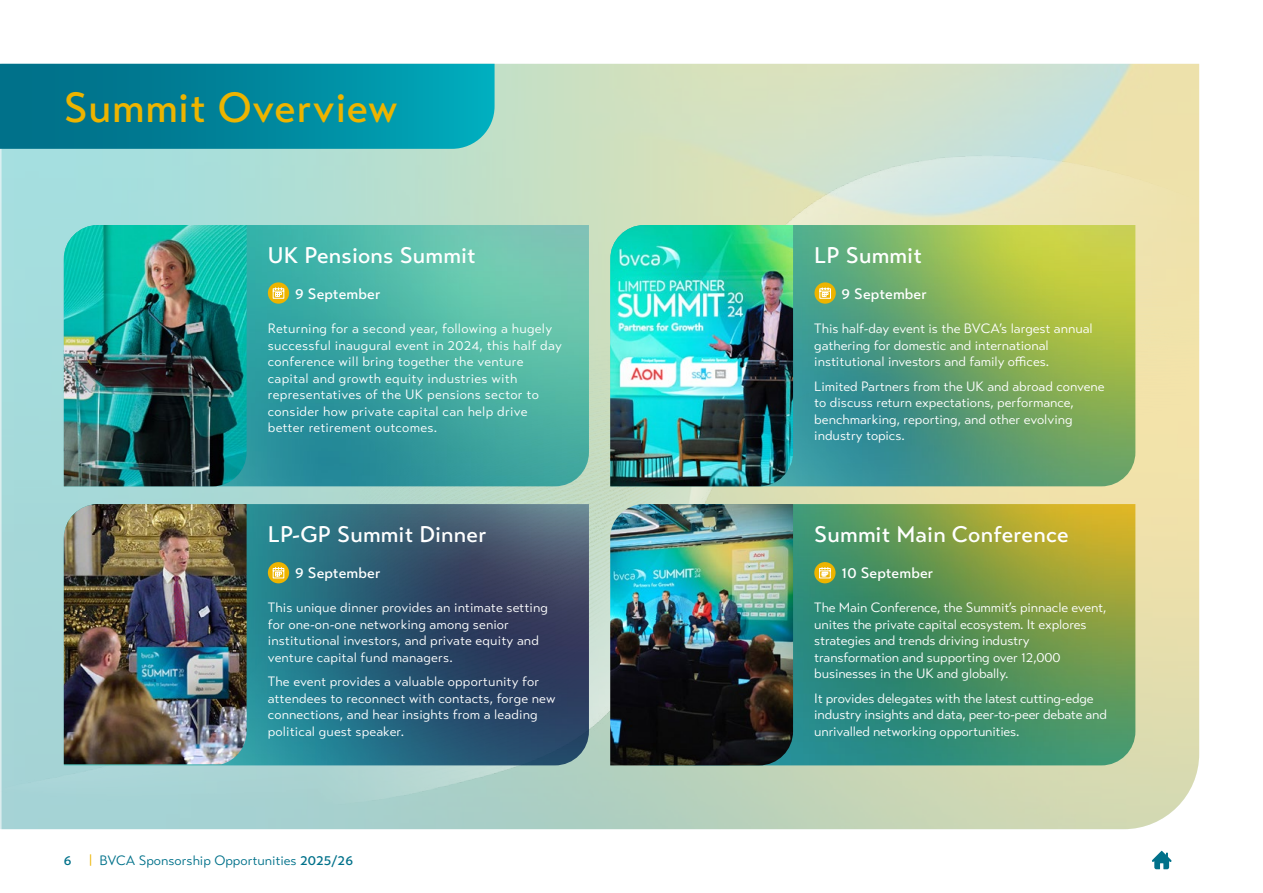
<style>
.page{position:relative;width:1263px;height:893px;background:#fff}
.page>*{position:absolute;margin:0;border:0;box-sizing:border-box;transform-origin:0 0}
.t1{font:500 42px "Transat Text";letter-spacing:.02em;color:#edb400}
.t2{font:500 22.5px "Transat Text";letter-spacing:.01em;color:#fff}
.t3{font:500 15px "Transat Text";letter-spacing:.01em;color:#fff}
.t4{font:13.5px/16.5px "Transat Text Standard";color:#fff}
.t5{font:13.5px/16.5px "Transat Text Standard";letter-spacing:.02em;color:#fff}
.t6{font:13.5px "Transat Text Standard";color:#00718a}
.t7{font:500 13.5px "Transat Text";color:#00718a}
.s1{color:#edb400}
.s2{font-family:"Transat Text";font-weight:500}
</style>
<div class="page">
<svg style="left:1152px;top:851px;width:20px;height:18px"></svg>
<img style="left:0;top:96px;width:1199px;height:711px">
<img style="left:247px;top:225px;width:342px;height:261px">
<img style="left:64px;top:225px;width:183px;height:261px">
<img style="left:793px;top:225px;width:342px;height:261px">
<img style="left:610px;top:225px;width:183px;height:261px">
<img style="left:793px;top:504px;width:342px;height:261px">
<img style="left:610px;top:504px;width:183px;height:261px">
<img style="left:64px;top:504px;width:525px;height:261px">
<img style="left:64px;top:504px;width:183px;height:260px">
<div style="left:814px;top:562px;width:21px;height:21px;background:#edb400;border-radius:50%"></div>
<svg style="left:819px;top:567px;width:12px;height:12px"></svg>
<div style="left:268px;top:282px;width:21px;height:22px;background:#edb400;border-radius:50%"></div>
<svg style="left:272px;top:287px;width:13px;height:12px"></svg>
<div style="left:268px;top:562px;width:21px;height:21px;background:#edb400;border-radius:50%"></div>
<svg style="left:272px;top:567px;width:13px;height:12px"></svg>
<svg style="left:814px;top:282px;width:22px;height:22px"></svg>
<svg style="left:819px;top:287px;width:12px;height:12px"></svg>
<svg style="left:0;top:64px;width:495px;height:85px;background:#01889e"></svg>
<h1 class="t1" style="left:64px;top:82px;width:335px">Summit Overview</h1>
<h2 class="t2" style="left:268px;top:241px;width:209px">UK Pensions Summit</h2>
<p class="t3" style="left:295px;top:284px;width:87px">9 September</p>
<p class="t5" style="left:268px;top:320px;width:295px">Returning for a second year, following a hugely successful inaugural event in 2024, this half day conference will bring together the venture capital and growth equity industries with representatives of the UK pensions sector to consider how private capital can help drive better retirement outcomes.</p>
<h2 class="t2" style="left:268px;top:520px;width:220px">LP-GP Summit Dinner</h2>
<p class="t3" style="left:295px;top:563px;width:87px">9 September</p>
<p class="t4" style="left:268px;top:599px;width:282px">This unique dinner provides an intimate setting for one-on-one networking among senior institutional investors, and private equity and venture capital fund managers.</p>
<p class="t4" style="left:268px;top:674px;width:289px">The event provides a valuable opportunity for attendees to reconnect with contacts, forge new connections, and hear insights from a leading political guest speaker.</p>
<p class="t7" style="left:64px;top:853px;width:9px">6</p>
<p class="t6" style="left:89px;top:853px;width:266px"><span class="s1">|</span> BVCA Sponsorship Opportunities <span class="s2">2025/26</span></p>
<h2 class="t2" style="left:814px;top:241px;width:109px">LP Summit</h2>
<p class="t3" style="left:842px;top:284px;width:87px">9 September</p>
<p class="t4" style="left:814px;top:320px;width:280px">This half-day event is the BVCA’s largest annual gathering for domestic and international institutional investors and family offices.</p>
<p class="t4" style="left:814px;top:378px;width:292px">Limited Partners from the UK and abroad convene to discuss return expectations, performance, benchmarking, reporting, and other evolving industry topics.</p>
<h2 class="t2" style="left:814px;top:520px;width:256px">Summit Main Conference</h2>
<p class="t3" style="left:842px;top:563px;width:93px">10 September</p>
<p class="t4" style="left:814px;top:599px;width:294px">The Main Conference, the Summit’s pinnacle event, unites the private capital ecosystem. It explores strategies and trends driving industry transformation and supporting over 12,000 businesses in the UK and globally.</p>
<p class="t4" style="left:814px;top:690px;width:294px">It provides delegates with the latest cutting-edge industry insights and data, peer-to-peer debate and unrivalled networking opportunities.</p>
</div>
